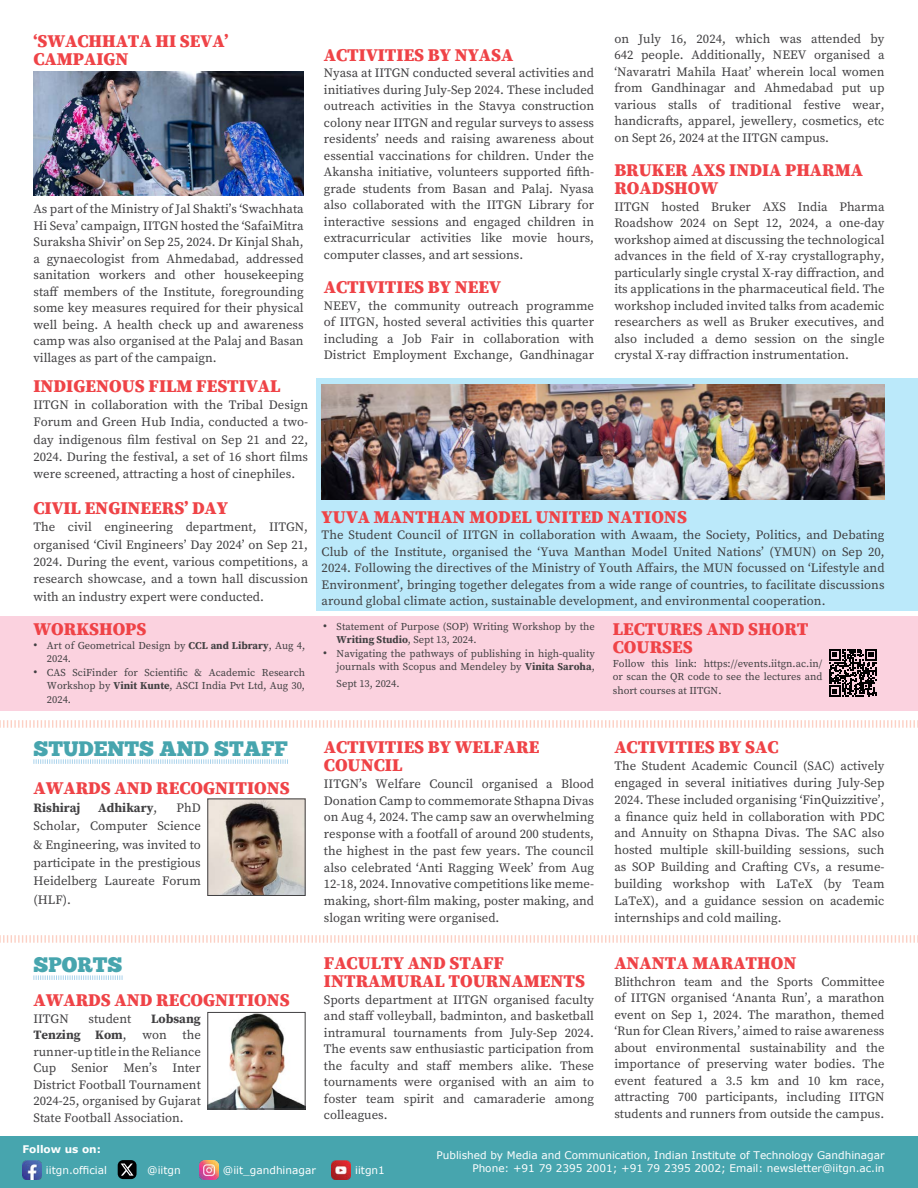
<style>
.page{position:relative;width:918px;height:1188px;background:#fff}
.page>*{position:absolute;margin:0;border:0;box-sizing:border-box;transform-origin:0 0}
.t1{font:21px "Chunk Five";color:#47a5ae}
.t2{font:900 18px/18px "Source Serif Pro";color:#ef4347}
.t3{font:12.75px/16.5px "Source Serif Pro";color:#414042;text-align:justify}
.t4{font:700 12.75px "Source Serif Pro";color:#414042}
.t5{font:10.5px/13.5px "Source Serif Pro";color:#414042}
.t6{font:10.5px "Verdana";color:#fff}
.t7{font:700 10.5px "Verdana";color:#fff}
.s1{font-size:12.75px}
.s2{font-weight:700}
.s3{font-weight:400}
</style>
<div class="page">
<div style="left:316px;top:379px;width:602px;height:232px;background:#bbe9fa"></div>
<div style="left:0;top:616px;width:918px;height:95px;background:#fbd2df"></div>
<div style="left:0;top:1136px;width:918px;height:52px;background:#47a5ae"></div>
<img style="left:199px;top:1160px;width:19px;height:19px">
<img style="left:22px;top:1160px;width:19px;height:19px">
<img style="left:332px;top:1160px;width:18px;height:19px">
<svg style="left:0;top:720px;width:918px;height:8px"></svg>
<svg style="left:0;top:935px;width:918px;height:8px"></svg>
<div style="left:118px;top:1160px;width:19px;height:19px;background:#000;border-radius:5px"></div>
<svg style="left:121px;top:1164px;width:13px;height:12px"></svg>
<svg style="left:33px;top:759px;width:255px;height:5px"></svg>
<svg style="left:33px;top:975px;width:90px;height:5px"></svg>
<svg style="left:829px;top:649px;width:48px;height:48px"></svg>
<img style="left:33px;top:71px;width:271px;height:125px">
<img style="left:322px;top:385px;width:563px;height:115px">
<img style="left:210px;top:1014px;width:93px;height:93px">
<div style="left:208px;top:1012px;width:97px;height:97px;border:1px solid #414042"></div>
<img style="left:210px;top:801px;width:93px;height:93px">
<h2 class="t2" style="left:33px;top:31px;width:197px">‘SWACHHATA HI SEVA’<br>CAMPAIGN</h2>
<p class="t3" style="left:33px;top:201px;width:272px">As part of the Ministry of Jal Shakti’s ‘Swachhata Hi Seva’ campaign, IITGN hosted the ‘SafaiMitra Suraksha Shivir’ on Sep 25, 2024. Dr Kinjal Shah, a gynaecologist from Ahmedabad, addressed sanitation workers and other housekeeping staff members of the Institute, foregrounding some key measures required for their physical well being. A health check up and awareness camp was also organised at the Palaj and Basan villages as part of the campaign.</p>
<h2 class="t2" style="left:33px;top:376px;width:248px">INDIGENOUS FILM FESTIVAL</h2>
<p class="t3" style="left:33px;top:396px;width:276px;line-height:17.2px">IITGN in collaboration with the Tribal Design Forum and Green Hub India, conducted a two&shy;day indigenous film festival on Sep 21 and 22, 2024. During the festival, a set of 16 short films were screened, attracting a host of cinephiles.</p>
<h2 class="t2" style="left:33px;top:499px;width:196px">CIVIL ENGINEERS’ DAY</h2>
<p class="t3" style="left:33px;top:519px;width:276px;line-height:17.2px">The civil engineering department, IITGN, organised ‘Civil Engineers’ Day 2024’ on Sep 21, 2024. During the event, various competitions, a research showcase, and a town hall discussion with an industry expert were conducted.</p>
<h2 class="t2" style="left:33px;top:620px;width:114px">WORKSHOPS</h2>
<p class="t5" style="left:47px;top:639px;width:260px;text-indent:-14px"><span class="s1">•</span> Art of Geometrical Design by <span class="s2">CCL and Library</span>, Aug 4,<br>2024.</p>
<p class="t5" style="left:47px;top:666px;width:260px;text-align:justify;text-indent:-14px"><span class="s1">•</span> CAS SciFinder for Scientific &amp; Academic Research Workshop by <span class="s2">Vinit Kunte</span>, ASCI India Pvt Ltd, Aug 30, 2024.</p>
<h2 class="t2" style="left:324px;top:45px;width:191px">ACTIVITIES BY NYASA</h2>
<p class="t3" style="left:324px;top:65px;width:272px">Nyasa at IITGN conducted several activities and initiatives during July-Sep 2024. These included outreach activities in the Stavya construction colony near IITGN and regular surveys to assess residents’ needs and raising awareness about essential vaccinations for children. Under the Akansha initiative, volunteers supported fifth&shy;grade students from Basan and Palaj. Nyasa also collaborated with the IITGN Library for interactive sessions and engaged children in extracurricular activities like movie hours, computer classes, and art sessions.</p>
<h2 class="t2" style="left:324px;top:278px;width:178px">ACTIVITIES BY NEEV</h2>
<p class="t3" style="left:324px;top:297px;width:272px">NEEV, the community outreach programme of IITGN, hosted several activities this quarter including a Job Fair in collaboration with District Employment Exchange, Gandhinagar</p>
<p class="t3" style="left:614px;top:30px;width:272px">on July 16, 2024, which was attended by 642 people. Additionally, NEEV organised a ‘Navaratri Mahila Haat’ wherein local women from Gandhinagar and Ahmedabad put up various stalls of traditional festive wear, handicrafts, apparel, jewellery, cosmetics, etc on Sept 26, 2024 at the IITGN campus.</p>
<h2 class="t2" style="left:614px;top:161px;width:250px">BRUKER AXS INDIA PHARMA<br>ROADSHOW</h2>
<p class="t3" style="left:614px;top:198px;width:272px">IITGN hosted Bruker AXS India Pharma Roadshow 2024 on Sept 12, 2024, a one-day workshop aimed at discussing the technological advances in the field of X-ray crystallography, particularly single crystal X-ray diffraction, and its applications in the pharmaceutical field. The workshop included invited talks from academic researchers as well as Bruker executives, and also included a demo session on the single crystal X-ray diffraction instrumentation.</p>
<h2 class="t2" style="left:322px;top:508px;width:367px">YUVA MANTHAN MODEL UNITED NATIONS</h2>
<p class="t3" style="left:322px;top:527px;width:564px">The Student Council of IITGN in collaboration with Awaam, the Society, Politics, and Debating Club of the Institute, organised the ‘Yuva Manthan Model United Nations’ (YMUN) on Sep 20, 2024. Following the directives of the Ministry of Youth Affairs, the MUN focussed on ‘Lifestyle and Environment’, bringing together delegates from a wide range of countries, to facilitate discussions around global climate action, sustainable development, and environmental cooperation.</p>
<p class="t5" style="left:337px;top:620px;width:260px;text-indent:-14px"><span class="s1">•</span> Statement of Purpose (SOP) Writing Workshop by the<br><span class="s2">Writing Studio</span>, Sept 13, 2024.</p>
<p class="t5" style="left:323px;top:647px;width:273px;text-align:right"><span class="s1">•</span> Navigating the pathways of publishing in high-quality journals with Scopus and Mendeley by <span class="s2">Vinita Saroha</span>,</p>
<p class="t5" style="left:337px;top:677px;width:64px">Sept 13, 2024.</p>
<h2 class="t2" style="left:613px;top:620px;width:197px">LECTURES AND SHORT<br>COURSES</h2>
<p class="t5" style="left:613px;top:657px;width:211px;text-align:justify">Follow this link: https://events.iitgn.ac.in/ or scan the QR code to see the lectures and short courses at IITGN.</p>
<h1 class="t1" style="left:33px;top:736px;width:256px">STUDENTS AND STAFF</h1>
<h2 class="t2" style="left:33px;top:778px;width:258px">AWARDS AND RECOGNITIONS</h2>
<p class="t4" style="left:33px;top:799px;width:49px">Rishiraj</p>
<p class="t4" style="left:98px;top:799px;width:61px">Adhikary<span class="s3">,</span></p>
<p class="t3" style="left:33px;top:799px;width:169px;line-height:18.3px;text-indent:143px">PhD Scholar, Computer Science &amp; Engineering, was invited to participate in the prestigious Heidelberg Laureate Forum (HLF).</p>
<h1 class="t1" style="left:33px;top:952px;width:90px">SPORTS</h1>
<h2 class="t2" style="left:33px;top:991px;width:258px">AWARDS AND RECOGNITIONS</h2>
<p class="t3" style="left:33px;top:1010px;width:37px">IITGN</p>
<p class="t3" style="left:89px;top:1010px;width:44px">student</p>
<p class="t3" style="left:33px;top:1010px;width:169px;text-indent:118px"><span class="s2">Lobsang Tenzing Kom</span>, won the runner-up title in the Reliance Cup Senior Men’s Inter District Football Tournament 2024-25, organised by Gujarat State Football Association.</p>
<p class="t7" style="left:22px;top:1142px;width:80px">Follow us on:</p>
<h2 class="t2" style="left:324px;top:737px;width:217px">ACTIVITIES BY WELFARE<br>COUNCIL</h2>
<p class="t3" style="left:324px;top:775px;width:272px">IITGN’s Welfare Council organised a Blood Donation Camp to commemorate Sthapna Divas on Aug 4, 2024. The camp saw an overwhelming response with a footfall of around 200 students, the highest in the past few years. The council also celebrated ‘Anti Ragging Week’ from Aug 12-18, 2024. Innovative competitions like meme&shy;making, short-film making, poster making, and slogan writing were organised.</p>
<h2 class="t2" style="left:324px;top:954px;width:263px">FACULTY AND STAFF<br>INTRAMURAL TOURNAMENTS</h2>
<p class="t3" style="left:324px;top:991px;width:272px">Sports department at IITGN organised faculty and staff volleyball, badminton, and basketball intramural tournaments from July-Sep 2024.<br>The events saw enthusiastic participation from the faculty and staff members alike. These tournaments were organised with an aim to foster team spirit and camaraderie among colleagues.</p>
<h2 class="t2" style="left:614px;top:738px;width:166px">ACTIVITIES BY SAC</h2>
<p class="t3" style="left:614px;top:757px;width:272px;line-height:17px">The Student Academic Council (SAC) actively engaged in several initiatives during July-Sep 2024. These included organising ‘FinQuizzitive’, a finance quiz held in collaboration with PDC and Annuity on Sthapna Divas. The SAC also hosted multiple skill-building sessions, such as SOP Building and Crafting CVs, a resume&shy;building workshop with LaTeX (by Team LaTeX), and a guidance session on academic internships and cold mailing.</p>
<h2 class="t2" style="left:614px;top:954px;width:184px">ANANTA MARATHON</h2>
<p class="t3" style="left:614px;top:973px;width:272px">Blithchron team and the Sports Committee of IITGN organised ‘Ananta Run’, a marathon event on Sep 1, 2024. The marathon, themed ‘Run for Clean Rivers,’ aimed to raise awareness about environmental sustainability and the importance of preserving water bodies. The event featured a 3.5 km and 10 km race, attracting 700 participants, including IITGN students and runners from outside the campus.</p>
<p class="t6" style="left:437px;top:1148px;width:450px">Published by Media and Communication, Indian Institute of Technology Gandhinagar</p>
<p class="t6" style="left:46px;top:1163px;width:63px">iitgn.official</p>
<p class="t6" style="left:472px;top:1162px;width:414px">Phone: +91 79 2395 2001; +91 79 2395 2002; Email: newsletter@iitgn.ac.in</p>
<p class="t6" style="left:147px;top:1163px;width:35px">@iitgn</p>
<p class="t6" style="left:223px;top:1163px;width:94px">@iit_gandhinagar</p>
<p class="t6" style="left:355px;top:1163px;width:31px">iitgn1</p>
</div>
